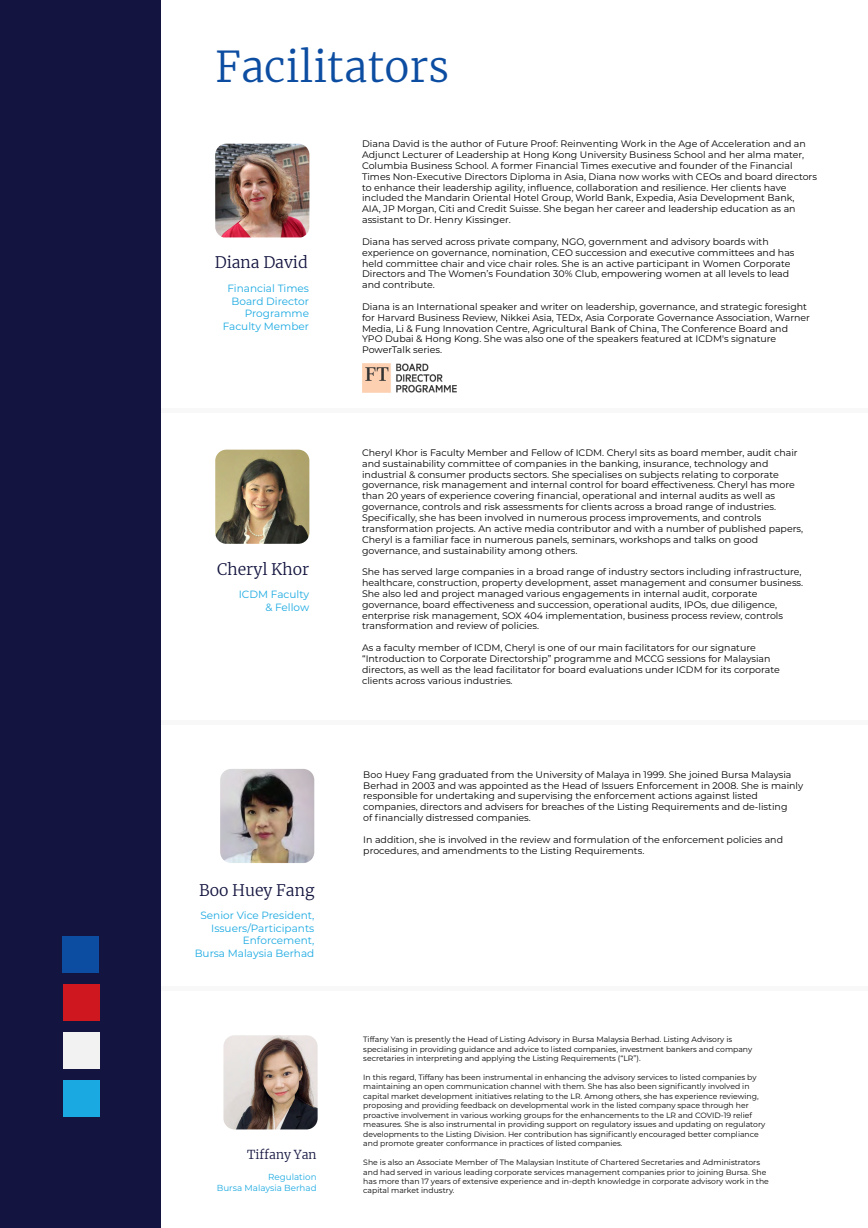
<style>
.page{position:relative;width:868px;height:1228px;background:#fff}
.page>*{position:absolute;margin:0;border:0;box-sizing:border-box;transform-origin:0 0}
.t1{font:300 42px "Merriweather";color:#0c4da2}
.t2{font:300 15.75px "Merriweather";color:#13143f}
.t3{font:300 12.25px "Merriweather";color:#13143f}
.t4{font:10.5px/12.6px "Montserrat";color:#1aa9e1;text-align:right}
.t5{font:9.45px/10.8px "Montserrat";color:#000}
.t6{font:8.75px/10.5px "Montserrat";color:#1aa9e1;text-align:right}
.t7{font:7.7px/9.4px "Montserrat";color:#000}
</style>
<div class="page">
<div style="left:161px;top:986px;width:707px;height:5px;background:#f8f8f8"></div>
<img style="left:215px;top:144px;width:94px;height:93px">
<img style="left:215px;top:450px;width:94px;height:94px">
<img style="left:220px;top:769px;width:94px;height:94px">
<hr style="left:161px;top:409px;width:707px;height:4px;background:#f8f8f8">
<div style="left:161px;top:720px;width:707px;height:5px;background:#f8f8f8"></div>
<div style="left:0;top:0;width:161px;height:1228px;background:#13143f"></div>
<div style="left:63px;top:1032px;width:36px;height:36px;background:#f2f2f2"></div>
<div style="left:63px;top:984px;width:36px;height:36px;background:#ce171f"></div>
<div style="left:62px;top:936px;width:37px;height:36px;background:#0c4da2"></div>
<div style="left:63px;top:1080px;width:36px;height:36px;background:#1aa9e1"></div>
<img style="left:223px;top:1035px;width:95px;height:94px">
<img style="left:362px;top:363px;width:94px;height:29px">
<h1 class="t1" style="left:215px;top:38px;width:235px">Facilitators</h1>
<h2 class="t2" style="left:215px;top:251px;width:95px">Diana David</h2>
<p class="t4" style="left:223px;top:282px;width:88px">Financial Times<br>Board Director<br>Programme<br>Faculty Member</p>
<h2 class="t2" style="left:217px;top:558px;width:93px">Cheryl Khor</h2>
<p class="t4" style="left:239px;top:588px;width:72px">ICDM Faculty &amp; Fellow</p>
<h2 class="t2" style="left:199px;top:879px;width:117px">Boo Huey Fang</h2>
<p class="t4" style="left:195px;top:908px;width:121px">Senior Vice President,<br>Issuers/Participants<br>Enforcement,<br>Bursa Malaysia Berhad</p>
<p class="t3" style="left:247px;top:1146px;width:71px">Tiffany Yan</p>
<p class="t6" style="left:217px;top:1172px;width:101px">Regulation<br>Bursa Malaysia Berhad</p>
<p class="t5" style="left:362px;top:138px;width:456px">Diana David is the author of Future Proof: Reinventing Work in the Age of Acceleration and an Adjunct Lecturer of Leadership at Hong Kong University Business School and her alma mater, Columbia Business School. A former Financial Times executive and founder of the Financial Times Non-Executive Directors Diploma in Asia, Diana now works with CEOs and board directors to enhance their leadership agility, influence, collaboration and resilience. Her clients have included the Mandarin Oriental Hotel Group, World Bank, Expedia, Asia Development Bank,<br>AIA, JP Morgan, Citi and Credit Suisse. She began her career and leadership education as an assistant to Dr. Henry Kissinger.</p>
<p class="t5" style="left:362px;top:236px;width:434px">Diana has served across private company, NGO, government and advisory boards with experience on governance, nomination, CEO succession and executive committees and has held committee chair and vice chair roles. She is an active participant in Women Corporate Directors and The Women’s Foundation 30% Club, empowering women at all levels to lead and contribute.</p>
<p class="t5" style="left:362px;top:301px;width:449px">Diana is an International speaker and writer on leadership, governance, and strategic foresight for Harvard Business Review, Nikkei Asia, TEDx, Asia Corporate Governance Association, Warner Media, Li &amp; Fung Innovation Centre, Agricultural Bank of China, The Conference Board and YPO Dubai &amp; Hong Kong. She was also one of the speakers featured at ICDM's signature PowerTalk series.</p>
<p class="t5" style="left:362px;top:447px;width:443px">Cheryl Khor is Faculty Member and Fellow of ICDM. Cheryl sits as board member, audit chair and sustainability committee of companies in the banking, insurance, technology and industrial &amp; consumer products sectors. She specialises on subjects relating to corporate governance, risk management and internal control for board effectiveness. Cheryl has more than 20 years of experience covering financial, operational and internal audits as well as governance, controls and risk assessments for clients across a broad range of industries.<br>Specifically, she has been involved in numerous process improvements, and controls transformation projects. An active media contributor and with a number of published papers, Cheryl is a familiar face in numerous panels, seminars, workshops and talks on good governance, and sustainability among others.</p>
<p class="t5" style="left:362px;top:566px;width:443px">She has served large companies in a broad range of industry sectors including infrastructure, healthcare, construction, property development, asset management and consumer business.<br>She also led and project managed various engagements in internal audit, corporate governance, board effectiveness and succession, operational audits, IPOs, due diligence, enterprise risk management, SOX 404 implementation, business process review, controls transformation and review of policies.</p>
<p class="t5" style="left:362px;top:642px;width:419px">As a faculty member of ICDM, Cheryl is one of our main facilitators for our signature “Introduction to Corporate Directorship” programme and MCCG sessions for Malaysian directors, as well as the lead facilitator for board evaluations under ICDM for its corporate clients across various industries.</p>
<p class="t5" style="left:363px;top:768px;width:442px">Boo Huey Fang graduated from the University of Malaya in 1999. She joined Bursa Malaysia Berhad in 2003 and was appointed as the Head of Issuers Enforcement in 2008. She is mainly responsible for undertaking and supervising the enforcement actions against listed companies, directors and advisers for breaches of the Listing Requirements and de-listing<br>of financially distressed companies.</p>
<p class="t5" style="left:363px;top:834px;width:421px">In addition, she is involved in the review and formulation of the enforcement policies and procedures, and amendments to the Listing Requirements.</p>
<p class="t7" style="left:363px;top:1034px;width:390px">Tiffany Yan is presently the Head of Listing Advisory in Bursa Malaysia Berhad. Listing Advisory is specialising in providing guidance and advice to listed companies, investment bankers and company secretaries in interpreting and applying the Listing Requirements (“LR”).</p>
<p class="t7" style="left:363px;top:1072px;width:404px">In this regard, Tiffany has been instrumental in enhancing the advisory services to listed companies by maintaining an open communication channel with them. She has also been significantly involved in capital market development initiatives relating to the LR. Among others, she has experience reviewing, proposing and providing feedback on developmental work in the listed company space through her proactive involvement in various working groups for the enhancements to the LR and COVID-19 relief measures. She is also instrumental in providing support on regulatory issues and updating on regulatory developments to the Listing Division. Her contribution has significantly encouraged better compliance and promote greater conformance in practices of listed companies.</p>
<p class="t7" style="left:363px;top:1157px;width:407px">She is also an Associate Member of The Malaysian Institute of Chartered Secretaries and Administrators and had served in various leading corporate services management companies prior to joining Bursa. She has more than 17 years of extensive experience and in-depth knowledge in corporate advisory work in the capital market industry.</p>
</div>
